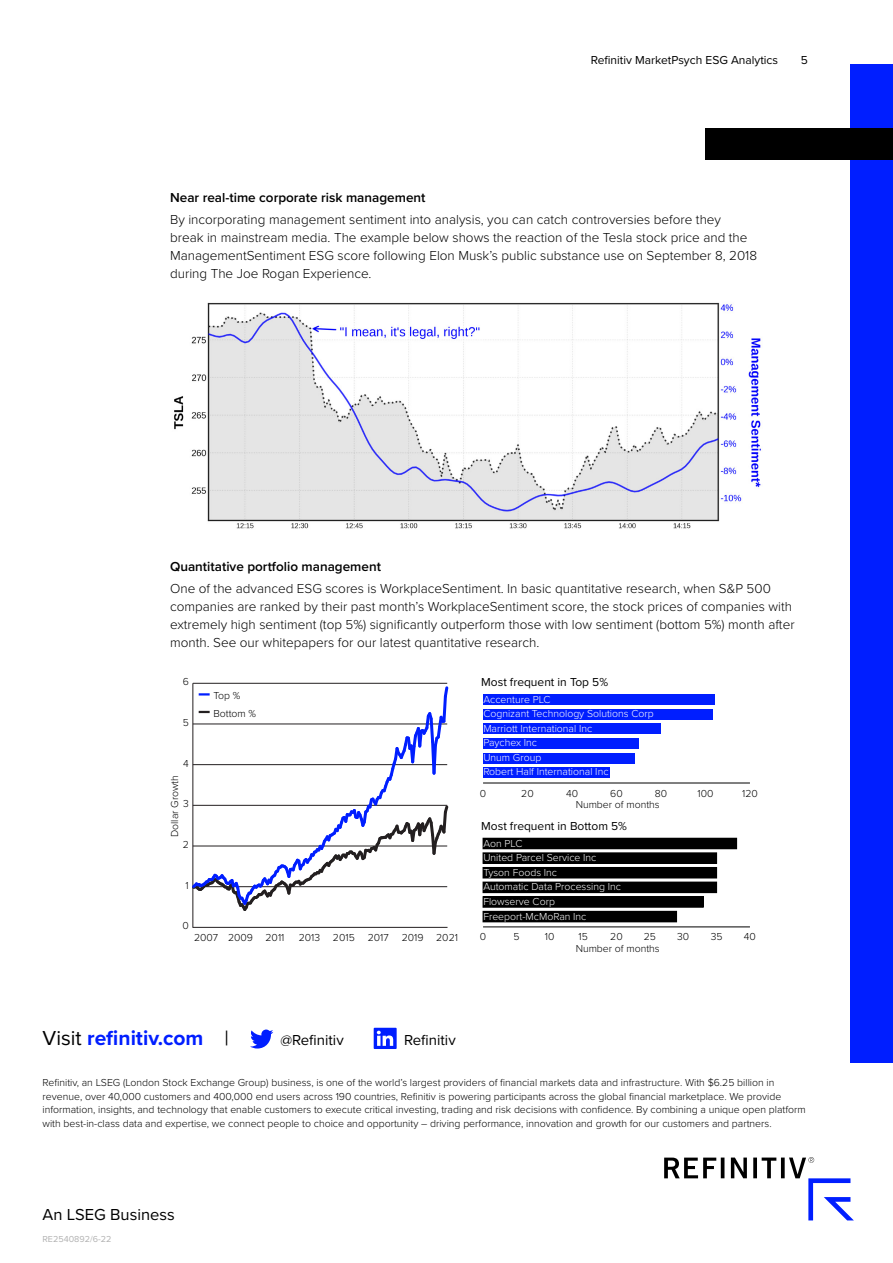
<style>
.page{position:relative;width:893px;height:1263px;background:#fff}
.page>*{position:absolute;margin:0;border:0;box-sizing:border-box;transform-origin:0 0}
.t1{font:700 21px "Proxima Nova";color:#001eff}
.t2{font:16.5px "Proxima Nova";color:#000}
.t3{font:15px "Proxima Nova";color:#000}
.t4{font:300 13.5px/18px "Proxima Nova";color:#000}
.t5{font:600 13.5px "Proxima Nova";color:#000}
.t6{font:12px "Proxima Nova";color:#000}
.t7{font:300 10.5px/13.5px "Proxima Nova";color:#000}
.t8{font:300 10.5px/14.5px "Proxima Nova";color:#fff}
.t9{font:9px "Proxima Nova";color:#b2b2b2}
.s1{font-weight:400;color:#000}
</style>
<div class="page">
<div style="left:850px;top:64px;width:43px;height:999px;background:#001eff"></div>
<div style="left:706px;top:128px;width:187px;height:31px;background:#000"></div>
<img style="left:174px;top:302px;width:587px;height:227px">
<hr style="left:193px;top:927px;width:254px;height:1px;background:#231f20">
<hr style="left:192px;top:683px;width:1px;height:245px;background:#231f20">
<hr style="left:193px;top:683px;width:254px;height:1px;background:#231f20">
<svg style="left:192px;top:684px;width:257px;height:230px"></svg>
<hr style="left:483px;top:783px;width:267px;height:1px;background:#000">
<div style="left:483px;top:694px;width:231px;height:11px;background:#001eff"></div>
<div style="left:483px;top:709px;width:229px;height:10px;background:#001eff"></div>
<div style="left:483px;top:723px;width:178px;height:11px;background:#001eff"></div>
<div style="left:483px;top:738px;width:156px;height:11px;background:#001eff"></div>
<div style="left:483px;top:753px;width:151px;height:10px;background:#001eff"></div>
<div style="left:483px;top:767px;width:127px;height:11px;background:#001eff"></div>
<hr style="left:483px;top:926px;width:267px;height:1px;background:#000">
<div style="left:483px;top:838px;width:254px;height:11px;background:#000"></div>
<div style="left:483px;top:853px;width:234px;height:10px;background:#000"></div>
<div style="left:483px;top:867px;width:234px;height:11px;background:#000"></div>
<div style="left:483px;top:882px;width:234px;height:11px;background:#000"></div>
<div style="left:483px;top:897px;width:220px;height:10px;background:#000"></div>
<div style="left:483px;top:896px;width:220px;height:11px;border:1px solid #000"></div>
<div style="left:483px;top:911px;width:194px;height:11px;background:#000"></div>
<svg style="left:250px;top:1029px;width:23px;height:19px"></svg>
<svg style="left:374px;top:1028px;width:23px;height:21px"></svg>
<svg style="left:664px;top:1157px;width:190px;height:63px"></svg>
<p class="t6" style="left:591px;top:51px;width:189px">Refinitiv MarketPsych ESG Analytics</p>
<p class="t6" style="left:801px;top:51px;width:9px">5</p>
<p class="t5" style="left:170px;top:187px;width:257px">Near real-time corporate risk management</p>
<p class="t4" style="left:170px;top:210px;width:588px">By incorporating management sentiment into analysis, you can catch controversies before they break in mainstream media. The example below shows the reaction of the Tesla stock price and the ManagementSentiment ESG score following Elon Musk’s public substance use on September 8, 2018 during The Joe Rogan Experience.</p>
<p class="t5" style="left:170px;top:556px;width:212px">Quantitative portfolio management</p>
<p class="t4" style="left:170px;top:579px;width:626px">One of the advanced ESG scores is WorkplaceSentiment. In basic quantitative research, when S&amp;P 500 companies are ranked by their past month’s WorkplaceSentiment score, the stock prices of companies with extremely high sentiment (top 5%) significantly outperform those with low sentiment (bottom 5%) month after month. See our whitepapers for our latest quantitative research.</p>
<p class="t7" style="left:183px;top:674px;width:8px">6</p>
<p class="t7" style="left:183px;top:715px;width:8px">5</p>
<p class="t7" style="left:183px;top:756px;width:7px">4</p>
<p class="t7" style="left:167px;top:837px;width:64px;rotate:-90deg">Dollar Growth</p>
<p class="t7" style="left:183px;top:796px;width:7px">3</p>
<p class="t7" style="left:183px;top:837px;width:8px">2</p>
<p class="t7" style="left:186px;top:878px;width:5px">1</p>
<p class="t7" style="left:182px;top:918px;width:8px">0</p>
<p class="t7" style="left:213px;top:688px;width:28px">Top %</p>
<p class="t7" style="left:213px;top:706px;width:44px">Bottom %</p>
<p class="t7" style="left:194px;top:930px;width:92px">2007 2009 2011</p>
<p class="t7" style="left:299px;top:930px;width:161px">2013 2015 2017 2019 2021</p>
<p class="t6" style="left:481px;top:673px;width:128px">Most frequent in Top 5%</p>
<p class="t8" style="left:483px;top:691px;width:172px">Accenture PLC<br>Cognizant Technology Solutions Corp<br>Marriott International Inc<br>Paychex Inc<br>Unum Group<br>Robert Half International Inc</p>
<p class="t7" style="left:480px;top:786px;width:8px">0</p>
<p class="t7" style="left:521px;top:786px;width:14px">20</p>
<p class="t7" style="left:566px;top:786px;width:14px">40</p>
<p class="t7" style="left:610px;top:786px;width:14px">60</p>
<p class="t7" style="left:655px;top:786px;width:14px">80</p>
<p class="t7" style="left:697px;top:786px;width:18px">100</p>
<p class="t7" style="left:742px;top:786px;width:17px">120</p>
<p class="t7" style="left:576px;top:798px;width:86px">Number of months</p>
<p class="t6" style="left:481px;top:817px;width:147px">Most frequent in Bottom 5%</p>
<p class="t8" style="left:483px;top:835px;width:139px">Aon PLC<br>United Parcel Service Inc<br>Tyson Foods Inc<br>Automatic Data Processing Inc<br>Flowserve Corp<br>Freeport-McMoRan Inc</p>
<p class="t7" style="left:480px;top:930px;width:8px">0</p>
<p class="t7" style="left:513px;top:930px;width:8px">5</p>
<p class="t7" style="left:545px;top:930px;width:11px">10</p>
<p class="t7" style="left:578px;top:930px;width:11px">15</p>
<p class="t7" style="left:610px;top:930px;width:14px">20</p>
<p class="t7" style="left:644px;top:930px;width:14px">25</p>
<p class="t7" style="left:677px;top:930px;width:14px">30</p>
<p class="t7" style="left:711px;top:930px;width:13px">35</p>
<p class="t7" style="left:744px;top:930px;width:14px">40</p>
<p class="t7" style="left:576px;top:941px;width:86px">Number of months</p>
<h1 class="t1" style="left:43px;top:1022px;width:188px"><span class="s1">Visit</span> refinitiv.com <span class="s1">|</span></h1>
<h3 class="t3" style="left:280px;top:1029px;width:65px">@Refinitiv</h3>
<h3 class="t3" style="left:404px;top:1029px;width:53px">Refinitiv</h3>
<p class="t7" style="left:43px;top:1075px;width:765px">Refinitiv, an LSEG (London Stock Exchange Group) business, is one of the world’s largest providers of financial markets data and infrastructure. With $6.25 billion in revenue, over 40,000 customers and 400,000 end users across 190 countries, Refinitiv is powering participants across the global financial marketplace. We provide information, insights, and technology that enable customers to execute critical investing, trading and risk decisions with confidence. By combining a unique open platform with best-in-class data and expertise, we connect people to choice and opportunity – driving performance, innovation and growth for our customers and partners.</p>
<h2 class="t2" style="left:43px;top:1203px;width:134px">An LSEG Business</h2>
<p class="t9" style="left:43px;top:1232px;width:70px">RE2540892/6-22</p>
</div>
